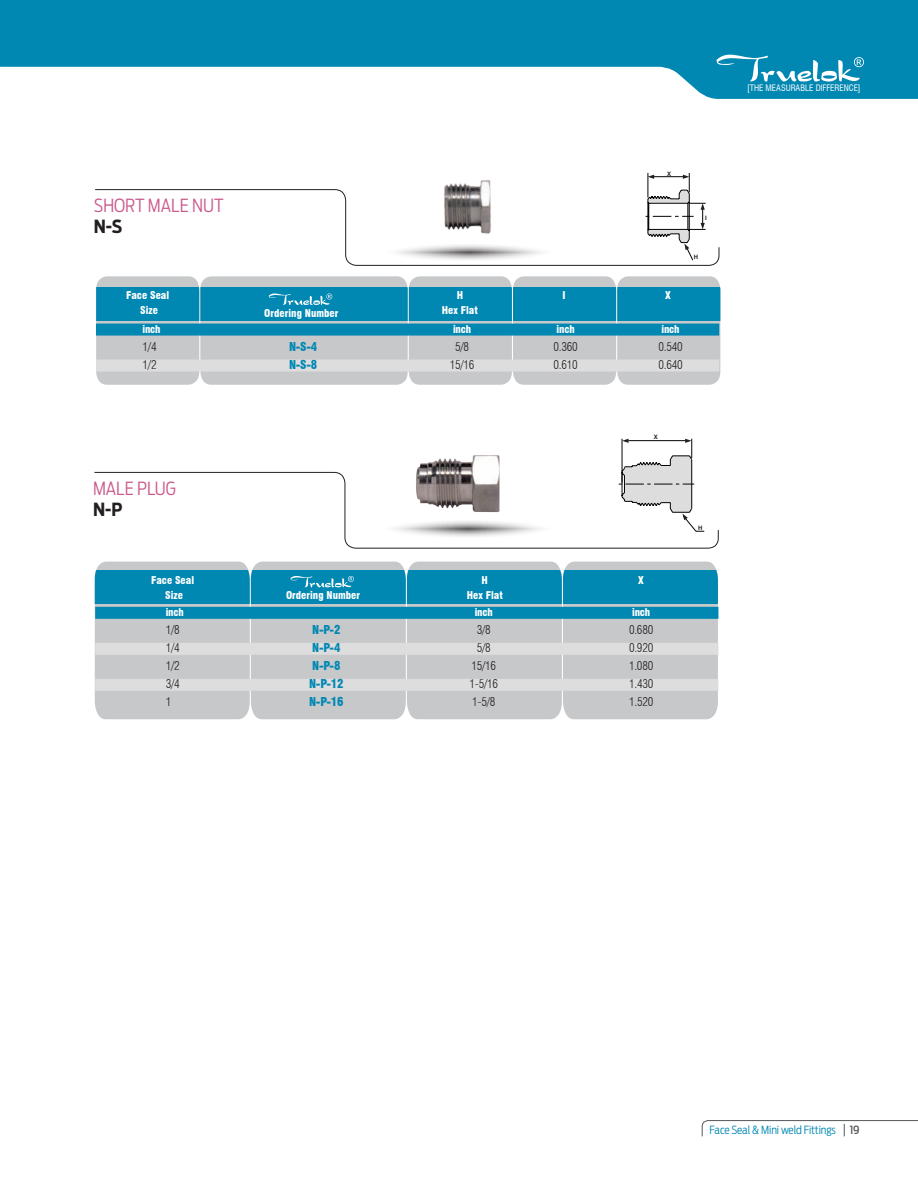
<style>
.page{position:relative;width:918px;height:1188px;background:#fff}
.page>*{position:absolute;margin:0;border:0;box-sizing:border-box;transform-origin:0 0}
.t1{font:300 18px "Antenna Cond";color:#ca5a8c}
.t2{font:700 18px "Antenna Cond";color:#231f20}
.t3{font:300 condensed 12px "Swiss 721 BT";letter-spacing:-.02em;color:#231f20}
.t4{font:900 condensed 12px "Swiss 721 BT";color:#0087b2}
.t5{font:300 11.25px "Antenna Cond";letter-spacing:-.015em;color:#0087b2}
.t6{font:900 condensed 10.5px/15px "Swiss 721 BT";color:#fff;text-align:center}
.t7{font:condensed 8.7px "Swiss 721 BT";color:#fff}
.t8{font:700 6px "Arial";color:#231f20}
.s1{font-weight:500;color:#57585a}
</style>
<div class="page">
<svg style="left:94px;top:472px;width:625px;height:77px"></svg>
<div style="left:95px;top:562px;width:623px;height:157px;background:#c7c8ca"></div>
<div style="left:95px;top:570px;width:623px;height:34px;background:#0087b2"></div>
<div style="left:95px;top:607px;width:623px;height:12px;background:#0087b2"></div>
<div style="left:95px;top:643px;width:623px;height:12px;background:#ddddde"></div>
<div style="left:95px;top:679px;width:623px;height:12px;background:#ddddde"></div>
<svg style="left:95px;top:189px;width:624px;height:77px"></svg>
<svg style="left:96px;top:276px;width:624px;height:109px;background:#c4c8cb"></svg>
<div style="left:96px;top:287px;width:624px;height:33px;background:#0087b2"></div>
<div style="left:96px;top:324px;width:623px;height:12px;background:#0087b2"></div>
<div style="left:96px;top:360px;width:623px;height:12px;background:#ddddde"></div>
<svg style="left:702px;top:1120px;width:216px;height:17px"></svg>
<img style="left:378px;top:455px;width:177px;height:90px">
<svg style="left:619px;top:439px;width:85px;height:93px"></svg>
<div style="left:380px;top:243px;width:178px;height:19px;background:#fff;border-radius:50%"></div>
<img style="left:393px;top:180px;width:155px;height:86px">
<svg style="left:646px;top:173px;width:60px;height:88px"></svg>
<svg style="left:269px;top:294px;width:63px;height:11px"></svg>
<svg style="left:290px;top:576px;width:64px;height:11px"></svg>
<svg style="left:0;top:0;width:918px;height:99px;fill:#0087b2"></svg>
<svg style="left:717px;top:55px;width:147px;height:26px"></svg>
<h1 class="t1" style="left:94px;top:195px;width:132px">Short Male Nut</h1>
<h1 class="t2" style="left:94px;top:216px;width:30px">N-S</h1>
<p class="t8" style="left:667px;top:170px;width:6px">X</p>
<p class="t8" style="left:705px;top:213px;width:3px">I</p>
<p class="t8" style="left:694px;top:253px;width:6px">H</p>
<p class="t6" style="left:126px;top:288px;width:44px">Face Seal<br>Size</p>
<p class="t6" style="left:442px;top:288px;width:38px">H<br>Hex Flat</p>
<p class="t6" style="left:562px;top:288px;width:5px">I</p>
<p class="t6" style="left:665px;top:288px;width:7px">X</p>
<p class="t6" style="left:264px;top:306px;width:76px">Ordering Number</p>
<p class="t6" style="left:143px;top:321px;width:20px">inch</p>
<p class="t6" style="left:453px;top:321px;width:20px">inch</p>
<p class="t6" style="left:557px;top:321px;width:20px">inch</p>
<p class="t6" style="left:661px;top:321px;width:20px">inch</p>
<p class="t3" style="left:143px;top:339px;width:16px">1/4</p>
<p class="t4" style="left:289px;top:339px;width:30px">N-S-4</p>
<p class="t3" style="left:455px;top:339px;width:16px">5/8</p>
<p class="t3" style="left:553px;top:339px;width:26px">0.360</p>
<p class="t3" style="left:658px;top:339px;width:26px">0.540</p>
<p class="t3" style="left:143px;top:357px;width:16px">1/2</p>
<p class="t4" style="left:289px;top:357px;width:30px">N-S-8</p>
<p class="t3" style="left:450px;top:357px;width:26px">15/16</p>
<p class="t3" style="left:553px;top:357px;width:26px">0.610</p>
<p class="t3" style="left:658px;top:357px;width:26px">0.640</p>
<h1 class="t1" style="left:93px;top:477px;width:84px">Male Plug</h1>
<h1 class="t2" style="left:93px;top:498px;width:31px">N-P</h1>
<p class="t8" style="left:654px;top:433px;width:6px">X</p>
<p class="t6" style="left:151px;top:573px;width:44px">Face Seal<br>Size</p>
<p class="t6" style="left:467px;top:573px;width:38px">H<br>Hex Flat</p>
<p class="t6" style="left:638px;top:573px;width:7px">X</p>
<p class="t6" style="left:286px;top:588px;width:76px">Ordering Number</p>
<p class="t6" style="left:166px;top:605px;width:20px">inch</p>
<p class="t6" style="left:475px;top:605px;width:20px">inch</p>
<p class="t6" style="left:632px;top:605px;width:20px">inch</p>
<p class="t3" style="left:166px;top:622px;width:16px">1/8</p>
<p class="t4" style="left:312px;top:622px;width:30px">N-P-2</p>
<p class="t3" style="left:477px;top:622px;width:16px">3/8</p>
<p class="t3" style="left:629px;top:622px;width:26px">0.680</p>
<p class="t3" style="left:166px;top:640px;width:16px">1/4</p>
<p class="t4" style="left:312px;top:640px;width:30px">N-P-4</p>
<p class="t3" style="left:477px;top:640px;width:16px">5/8</p>
<p class="t3" style="left:629px;top:640px;width:26px">0.920</p>
<p class="t3" style="left:166px;top:658px;width:16px">1/2</p>
<p class="t4" style="left:312px;top:658px;width:30px">N-P-8</p>
<p class="t3" style="left:471px;top:658px;width:26px">15/16</p>
<p class="t3" style="left:629px;top:658px;width:26px">1.080</p>
<p class="t3" style="left:166px;top:676px;width:16px">3/4</p>
<p class="t4" style="left:309px;top:676px;width:36px">N-P-12</p>
<p class="t3" style="left:469px;top:676px;width:30px">1-5/16</p>
<p class="t3" style="left:629px;top:676px;width:26px">1.430</p>
<p class="t3" style="left:166px;top:694px;width:7px">1</p>
<p class="t4" style="left:309px;top:694px;width:36px">N-P-16</p>
<p class="t3" style="left:472px;top:694px;width:25px">1-5/8</p>
<p class="t3" style="left:629px;top:694px;width:26px">1.520</p>
<p class="t8" style="left:698px;top:524px;width:6px">H</p>
<p class="t7" style="left:747px;top:83px;width:115px">[THE MEASURABLE DIFFERENCE]</p>
<p class="t5" style="left:710px;top:1123px;width:152px">Face Seal &amp; Mini weld Fittings <span class="s1">19</span></p>
</div>
